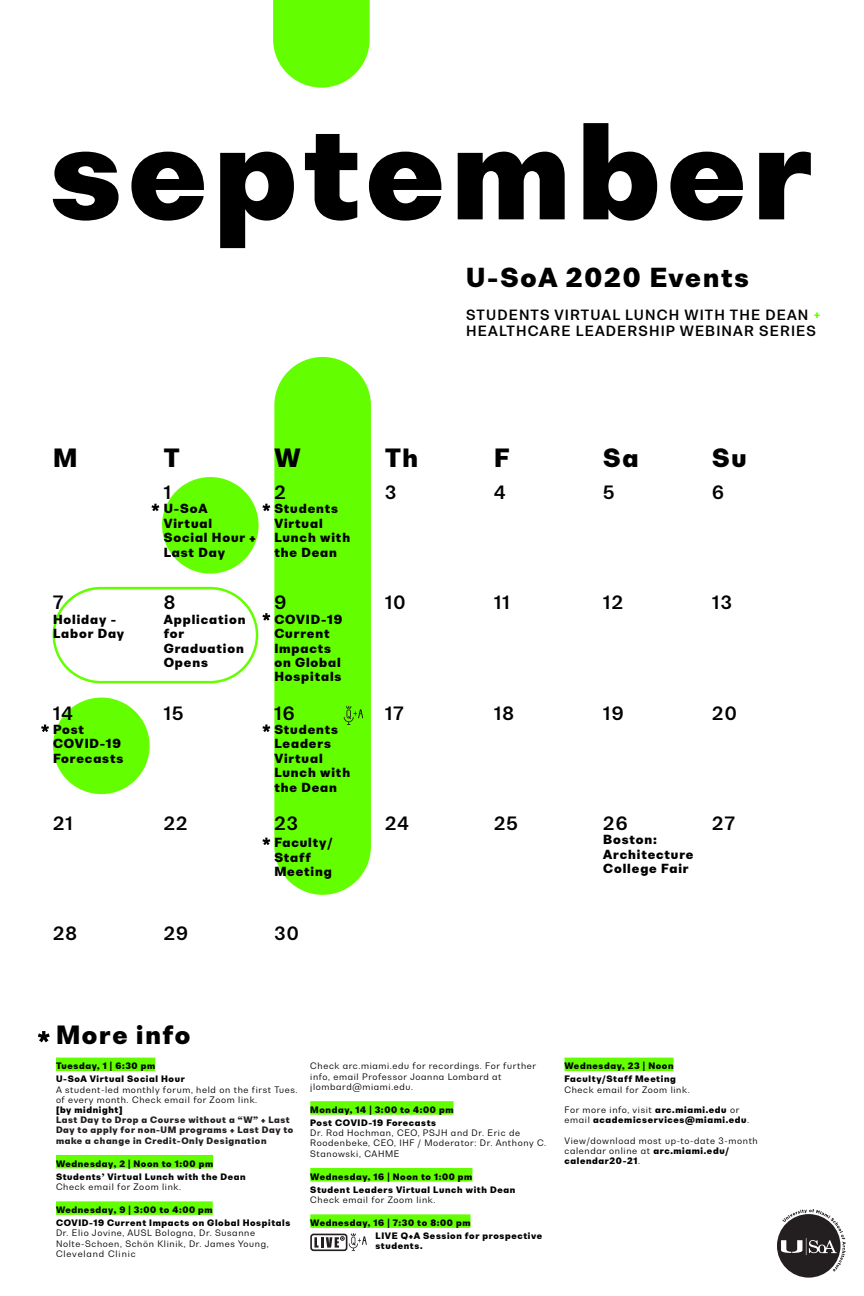
<style>
.page{position:relative;width:864px;height:1296px;background:#fff}
.page>*{position:absolute;margin:0;border:0;box-sizing:border-box;transform-origin:0 0}
.t1{font:900 125px "Bw Nista Geometric DEMO";letter-spacing:.05em;color:#000}
.t2{font:900 25px "Bw Nista Geometric DEMO";letter-spacing:.075em;color:#000}
.t3{font:900 24px "Bw Nista Geometric DEMO";letter-spacing:.07em;color:#000}
.t4{font:700 17.5px "Bw Nista Geometric DEMO";letter-spacing:.075em;color:#000}
.t5{font:700 13.5px "Bw Nista Geometric DEMO";letter-spacing:.085em;color:#000}
.t6{font:900 12px/14.4px "Bw Nista Geometric DEMO";letter-spacing:.075em;color:#000}
.t7{font:8.5px/10.2px "Bw Nista Geometric DEMO";letter-spacing:.075em;color:#000}
.t8{font:900 8.5px/10.2px "Bw Nista Geometric DEMO";letter-spacing:.075em;color:#000}
.t9{font:900 8.5px/10.2px "Bw Nista Geometric DEMO";letter-spacing:.07em;color:#231f20}
.s1{color:#63ff00}
.s2{font-weight:900}
.s3{font-weight:400}
</style>
<div class="page">
<div style="left:163px;top:478px;width:94px;height:94px;background:#63ff00;border-radius:50%"></div>
<div style="left:162px;top:477px;width:97px;height:97px;border:2px solid #63ff00;border-radius:50%"></div>
<div style="left:276px;top:358px;width:94px;height:536px;background:#63ff00;border-radius:47px"></div>
<div style="left:274px;top:357px;width:97px;height:538px;border:2px solid #63ff00;border-radius:47px"></div>
<div style="left:53px;top:587px;width:205px;height:96px;border:2px solid #63ff00;border-radius:47px"></div>
<div style="left:54px;top:699px;width:94px;height:94px;background:#63ff00;border-radius:50%"></div>
<div style="left:53px;top:698px;width:97px;height:96px;border:2px solid #63ff00;border-radius:50%"></div>
<svg style="left:273px;top:0;width:97px;height:88px;background:#76ff20"></svg>
<svg style="left:344px;top:706px;width:20px;height:19px"></svg>
<div style="left:56px;top:1058px;width:99px;height:13px;background:#63ff00"></div>
<div style="left:56px;top:1155px;width:157px;height:13px;background:#63ff00"></div>
<div style="left:56px;top:1201px;width:157px;height:14px;background:#63ff00"></div>
<div style="left:310px;top:1101px;width:144px;height:14px;background:#63ff00"></div>
<div style="left:310px;top:1168px;width:162px;height:13px;background:#63ff00"></div>
<div style="left:310px;top:1214px;width:160px;height:14px;background:#63ff00"></div>
<div style="left:565px;top:1058px;width:109px;height:13px;background:#63ff00"></div>
<div style="left:310px;top:1234px;width:37px;height:17px;border:2px solid #231f20;border-radius:2px"></div>
<svg style="left:314px;top:1233px;width:53px;height:18px"></svg>
<svg style="left:38px;top:1031px;width:12px;height:11px"></svg>
<svg style="left:151px;top:504px;width:8px;height:7px"></svg>
<svg style="left:41px;top:725px;width:8px;height:7px"></svg>
<svg style="left:262px;top:504px;width:8px;height:7px"></svg>
<svg style="left:262px;top:838px;width:8px;height:7px"></svg>
<svg style="left:262px;top:725px;width:8px;height:7px"></svg>
<svg style="left:262px;top:613px;width:8px;height:8px"></svg>
<svg style="left:777px;top:1209px;width:69px;height:69px"></svg>
<p class="t1" style="left:50px;top:86px;width:764px">september</p>
<p class="t2" style="left:466px;top:261px;width:284px">U-SoA 2020 Events</p>
<p class="t5" style="left:466px;top:306px;width:356px">STUDENTS VIRTUAL LUNCH WITH THE DEAN <span class="s1">+</span></p>
<p class="t5" style="left:466px;top:322px;width:351px">HEALTHCARE LEADERSHIP WEBINAR SERIES</p>
<p class="t3" style="left:53px;top:442px;width:26px">M</p>
<p class="t3" style="left:164px;top:442px;width:17px">T</p>
<p class="t4" style="left:164px;top:481px;width:9px">1</p>
<p class="t6" style="left:164px;top:502px;width:93px">U-SoA<br>Virtual<br>Social Hour +<br>Last Day</p>
<p class="t4" style="left:164px;top:591px;width:13px">8</p>
<p class="t6" style="left:164px;top:612px;width:83px">Application for<br>Graduation<br>Opens</p>
<p class="t4" style="left:164px;top:701px;width:21px">15</p>
<p class="t4" style="left:53px;top:591px;width:12px">7</p>
<p class="t6" style="left:53px;top:612px;width:73px">Holiday -<br>Labor Day</p>
<p class="t4" style="left:53px;top:701px;width:21px">14</p>
<p class="t6" style="left:53px;top:722px;width:72px">Post<br>COVID-19<br>Forecasts</p>
<p class="t4" style="left:53px;top:811px;width:21px">21</p>
<p class="t4" style="left:164px;top:811px;width:25px">22</p>
<p class="t3" style="left:274px;top:442px;width:28px">W</p>
<p class="t4" style="left:274px;top:481px;width:13px">2</p>
<p class="t6" style="left:274px;top:502px;width:65px">Students<br>Virtual</p>
<p class="t6" style="left:274px;top:531px;width:77px">Lunch with the Dean</p>
<p class="t4" style="left:274px;top:591px;width:13px">9</p>
<p class="t6" style="left:274px;top:612px;width:69px">COVID-19<br>Current<br>Impacts on Global<br>Hospitals</p>
<p class="t4" style="left:274px;top:701px;width:22px">16</p>
<p class="t6" style="left:274px;top:722px;width:65px">Students<br>Leaders<br>Virtual</p>
<p class="t6" style="left:274px;top:765px;width:77px">Lunch with the Dean</p>
<p class="t4" style="left:274px;top:811px;width:25px">23</p>
<p class="t6" style="left:274px;top:836px;width:60px">Faculty/<br>Staff<br>Meeting</p>
<p class="t3" style="left:385px;top:442px;width:35px">Th</p>
<p class="t3" style="left:494px;top:442px;width:17px">F</p>
<p class="t3" style="left:603px;top:442px;width:37px">Sa</p>
<p class="t3" style="left:712px;top:442px;width:36px">Su</p>
<p class="t4" style="left:385px;top:481px;width:13px">3</p>
<p class="t4" style="left:494px;top:481px;width:13px">4</p>
<p class="t4" style="left:603px;top:481px;width:13px">5</p>
<p class="t4" style="left:712px;top:481px;width:13px">6</p>
<p class="t4" style="left:385px;top:591px;width:22px">10</p>
<p class="t4" style="left:494px;top:591px;width:17px">11</p>
<p class="t4" style="left:603px;top:591px;width:21px">12</p>
<p class="t4" style="left:712px;top:591px;width:21px">13</p>
<p class="t4" style="left:385px;top:701px;width:20px">17</p>
<p class="t4" style="left:494px;top:701px;width:22px">18</p>
<p class="t4" style="left:603px;top:701px;width:22px">19</p>
<p class="t4" style="left:712px;top:701px;width:26px">20</p>
<p class="t4" style="left:385px;top:811px;width:25px">24</p>
<p class="t4" style="left:494px;top:811px;width:25px">25</p>
<p class="t4" style="left:603px;top:811px;width:26px">26</p>
<p class="t6" style="left:603px;top:832px;width:55px">Boston:</p>
<p class="t6" style="left:603px;top:847px;width:92px">Architecture</p>
<p class="t6" style="left:603px;top:861px;width:87px">College Fair</p>
<p class="t4" style="left:712px;top:811px;width:24px">27</p>
<p class="t4" style="left:53px;top:921px;width:26px">28</p>
<p class="t4" style="left:164px;top:921px;width:26px">29</p>
<p class="t4" style="left:274px;top:921px;width:26px">30</p>
<p class="t3" style="left:56px;top:1019px;width:136px">More info</p>
<p class="t8" style="left:56px;top:1061px;width:101px">Tuesday, 1 | 6:30 pm</p>
<p class="t8" style="left:56px;top:1074px;width:130px">U-SoA Virtual Social Hour</p>
<p class="t7" style="left:56px;top:1084px;width:243px">A student-led monthly forum, held on the first Tues. of every month. Check email for Zoom link.</p>
<p class="t8" style="left:56px;top:1105px;width:68px">[by midnight]</p>
<p class="t9" style="left:56px;top:1115px;width:239px">Last Day to Drop a Course without a “W” + Last<br>Day to apply for non-UM programs + Last Day to make a change in Credit-Only Designation</p>
<p class="t8" style="left:56px;top:1158px;width:159px">Wednesday, 2 | Noon to 1:00 pm</p>
<p class="t8" style="left:56px;top:1171px;width:191px">Students’ Virtual Lunch with the Dean</p>
<p class="t7" style="left:56px;top:1181px;width:127px">Check email for Zoom link.</p>
<p class="t8" style="left:56px;top:1205px;width:158px">Wednesday, 9 | 3:00 to 4:00 pm</p>
<p class="t8" style="left:56px;top:1218px;width:236px">COVID-19 Current Impacts on Global Hospitals</p>
<p class="t7" style="left:56px;top:1228px;width:214px">Dr. Elio Jovine, AUSL Bologna, Dr. Susanne<br>Nolte-Schoen, Schön Klinik, Dr. James Young,<br>Cleveland Clinic</p>
<p class="t7" style="left:310px;top:1061px;width:227px">Check arc.miami.edu for recordings. For further info, email Professor Joanna Lombard at jlombard@miami.edu.</p>
<p class="t8" style="left:310px;top:1105px;width:145px">Monday, 14 | 3:00 to 4:00 pm</p>
<p class="t8" style="left:310px;top:1118px;width:127px">Post COVID-19 Forecasts</p>
<p class="t7" style="left:310px;top:1128px;width:237px">Dr. Rod Hochman, CEO, PSJH and Dr. Eric de<br>Roodenbeke, CEO, IHF / Moderator: Dr. Anthony C.<br>Stanowski, CAHME</p>
<p class="t8" style="left:310px;top:1171px;width:164px">Wednesday, 16 | Noon to 1:00 pm</p>
<p class="t8" style="left:310px;top:1184px;width:207px">Student Leaders Virtual Lunch with Dean</p>
<p class="t7" style="left:310px;top:1194px;width:127px">Check email for Zoom link.</p>
<p class="t8" style="left:310px;top:1218px;width:162px">Wednesday, 16 | 7:30 to 8:00 pm</p>
<p class="t8" style="left:376px;top:1231px;width:168px">LIVE Q+A Session for prospective students.</p>
<p class="t8" style="left:565px;top:1061px;width:110px">Wednesday, 23 | Noon</p>
<p class="t8" style="left:565px;top:1074px;width:113px">Faculty/Staff Meeting</p>
<p class="t7" style="left:565px;top:1084px;width:127px">Check email for Zoom link.</p>
<p class="t7" style="left:565px;top:1104px;width:176px">For more info, visit <span class="s2">arc.miami.edu</span> or</p>
<p class="t8" style="left:565px;top:1115px;width:186px"><span class="s3">email</span> academicservices@miami.edu<span class="s3">.</span></p>
<p class="t7" style="left:565px;top:1135px;width:195px">View/download most up-to-date 3-month</p>
<p class="t7" style="left:565px;top:1145px;width:166px">calendar online at <span class="s2">arc.miami.edu/</span></p>
<p class="t8" style="left:565px;top:1156px;width:77px">calendar20-21<span class="s3">.</span></p>
</div>
